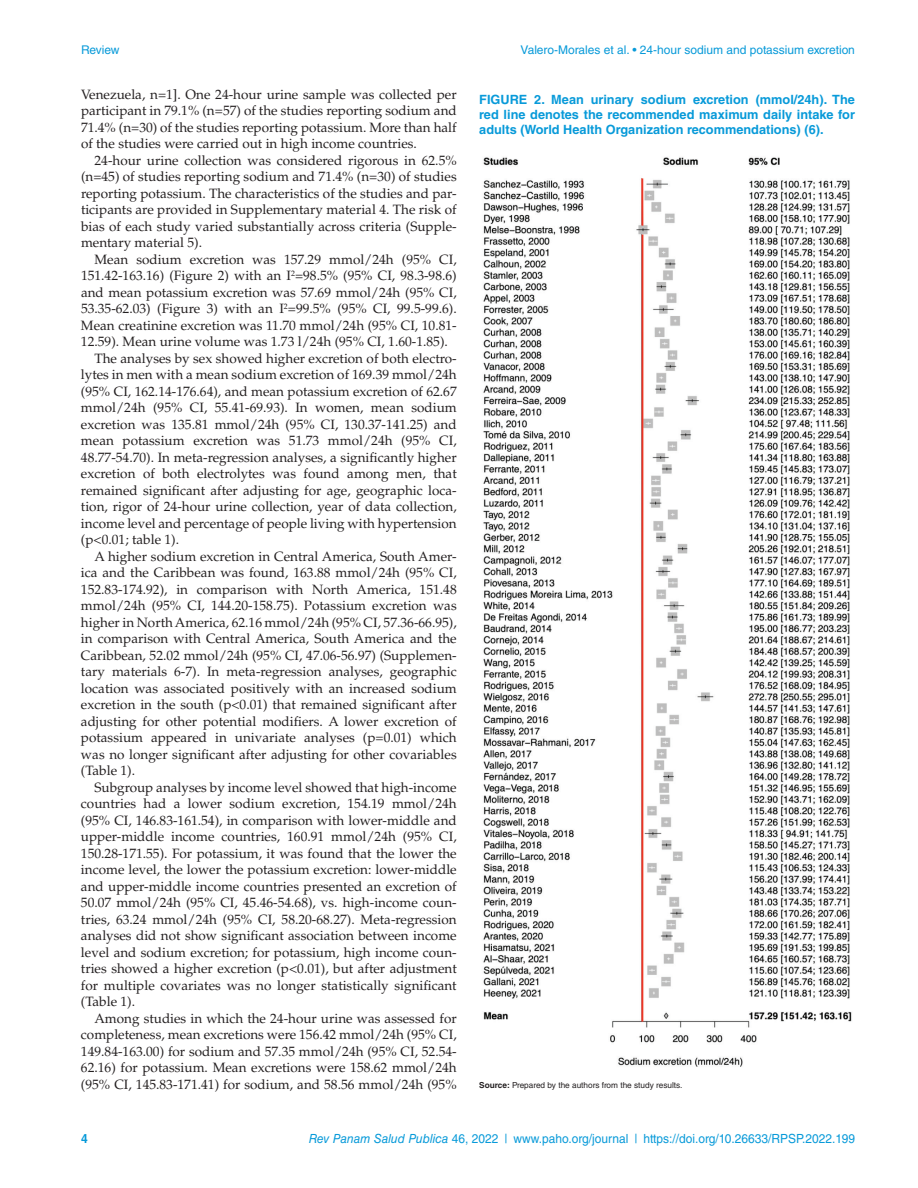
<style>
.page{position:relative;width:918px;height:1188px;background:#fff}
.page>*{position:absolute;margin:0;border:0;box-sizing:border-box;transform-origin:0 0}
.t1{font:13.5px/16.5px "Palatino LT Std";color:#231f20;text-align:justify}
.t2{font:700 12.75px/15px "Helvetica LT Std";color:#089ad9;text-align:justify}
.t3{font:12.6px "Helvetica LT Std";color:#089ad9;scale:.95 1}
.t4{font:700 12.6px "Helvetica LT Std";color:#089ad9;scale:.95 1}
.t5{font:12px "Helvetica LT Std";color:#089ad9}
.t6{font:8.25px "Helvetica LT Std";color:#231f20}
.s1{font-weight:700}
.s2{font-style:italic}
</style>
<div class="page">
<img style="left:483px;top:157px;width:369px;height:910px">
<p class="t5" style="left:81px;top:43px;width:40px">Review</p>
<p class="t5" style="left:521px;top:43px;width:336px">Valero-Morales et al. • 24-hour sodium and potassium excretion</p>
<p class="t1" style="left:81px;top:86px;width:377px">Venezuela, n=1]. One 24‐hour urine sample was collected per participant in 79.1% (n=57) of the studies reporting sodium and 71.4% (n=30) of the studies reporting potassium. More than half of the studies were carried out in high income countries.</p>
<p class="t1" style="left:81px;top:152px;width:377px;text-indent:14px">24-hour urine collection was considered rigorous in 62.5% (n=45) of studies reporting sodium and 71.4% (n=30) of studies reporting potassium. The characteristics of the studies and par&shy;ticipants are provided in Supplementary material 4. The risk of bias of each study varied substantially across criteria (Supple&shy;mentary material 5).</p>
<p class="t1" style="left:94px;top:251px;width:364px">Mean sodium excretion was 157.29 mmol/24h (95% CI,</p>
<p class="t1" style="left:81px;top:268px;width:377px">151.42-163.16) (Figure 2) with an I<sup>2</sup>=98.5% (95% CI, 98.3-98.6)</p>
<p class="t1" style="left:81px;top:284px;width:377px">and mean potassium excretion was 57.69 mmol/24h (95% CI,</p>
<p class="t1" style="left:81px;top:301px;width:377px">53.35-62.03) (Figure 3) with an I<sup>2</sup>=99.5% (95% CI, 99.5-99.6).</p>
<p class="t1" style="left:81px;top:317px;width:377px">Mean creatinine excretion was 11.70 mmol/24h (95% CI, 10.81-</p>
<p class="t1" style="left:81px;top:334px;width:368px">12.59). Mean urine volume was 1.73 l/24h (95% CI, 1.60-1.85).</p>
<p class="t1" style="left:94px;top:350px;width:364px">The analyses by sex showed higher excretion of both electro-</p>
<p class="t1" style="left:81px;top:367px;width:377px">lytes in men with a mean sodium excretion of 169.39 mmol/24h</p>
<p class="t1" style="left:81px;top:383px;width:377px">(95% CI, 162.14-176.64), and mean potassium excretion of 62.67</p>
<p class="t1" style="left:81px;top:400px;width:377px">mmol/24h (95% CI, 55.41-69.93). In women, mean sodium</p>
<p class="t1" style="left:81px;top:416px;width:377px">excretion was 135.81 mmol/24h (95% CI, 130.37-141.25) and</p>
<p class="t1" style="left:81px;top:433px;width:377px">mean potassium excretion was 51.73 mmol/24h (95% CI,</p>
<p class="t1" style="left:81px;top:449px;width:377px">48.77-54.70). In meta-regression analyses, a significantly higher</p>
<p class="t1" style="left:81px;top:466px;width:377px">excretion of both electrolytes was found among men, that</p>
<p class="t1" style="left:81px;top:482px;width:377px">remained significant after adjusting for age, geographic loca-</p>
<p class="t1" style="left:81px;top:499px;width:377px">tion, rigor of 24-hour urine collection, year of data collection,</p>
<p class="t1" style="left:81px;top:515px;width:377px">income level and percentage of people living with hypertension</p>
<p class="t1" style="left:81px;top:532px;width:100px">(p&lt;0.01; table 1).</p>
<p class="t1" style="left:94px;top:548px;width:364px">A higher sodium excretion in Central America, South Amer-</p>
<p class="t1" style="left:81px;top:565px;width:377px">ica and the Caribbean was found, 163.88 mmol/24h (95% CI,</p>
<p class="t1" style="left:81px;top:581px;width:377px">152.83-174.92), in comparison with North America, 151.48</p>
<p class="t1" style="left:81px;top:598px;width:377px">mmol/24h (95% CI, 144.20-158.75). Potassium excretion was</p>
<p class="t1" style="left:81px;top:614px;width:377px">higher in North America, 62.16 mmol/24h (95% CI, 57.36-66.95),</p>
<p class="t1" style="left:81px;top:631px;width:377px">in comparison with Central America, South America and the</p>
<p class="t1" style="left:81px;top:647px;width:377px">Caribbean, 52.02 mmol/24h (95% CI, 47.06-56.97) (Supplemen-</p>
<p class="t1" style="left:81px;top:664px;width:377px">tary materials 6-7). In meta-regression analyses, geographic</p>
<p class="t1" style="left:81px;top:680px;width:377px">location was associated positively with an increased sodium</p>
<p class="t1" style="left:81px;top:697px;width:377px">excretion in the south (p&lt;0.01) that remained significant after</p>
<p class="t1" style="left:81px;top:713px;width:377px">adjusting for other potential modifiers. A lower excretion of</p>
<p class="t1" style="left:81px;top:730px;width:377px">potassium appeared in univariate analyses (p=0.01) which</p>
<p class="t1" style="left:81px;top:746px;width:377px">was no longer significant after adjusting for other covariables</p>
<p class="t1" style="left:81px;top:763px;width:56px">(Table 1).</p>
<p class="t1" style="left:94px;top:779px;width:364px">Subgroup analyses by income level showed that high-income</p>
<p class="t1" style="left:81px;top:796px;width:377px">countries had a lower sodium excretion, 154.19 mmol/24h</p>
<p class="t1" style="left:81px;top:812px;width:377px">(95% CI, 146.83-161.54), in comparison with lower-middle and</p>
<p class="t1" style="left:81px;top:829px;width:377px">upper-middle income countries, 160.91 mmol/24h (95% CI,</p>
<p class="t1" style="left:81px;top:845px;width:377px">150.28-171.55). For potassium, it was found that the lower the</p>
<p class="t1" style="left:81px;top:862px;width:377px">income level, the lower the potassium excretion: lower-middle</p>
<p class="t1" style="left:81px;top:878px;width:377px">and upper-middle income countries presented an excretion of</p>
<p class="t1" style="left:81px;top:895px;width:377px">50.07 mmol/24h (95% CI, 45.46-54.68), vs. high-income coun-</p>
<p class="t1" style="left:81px;top:911px;width:377px">tries, 63.24 mmol/24h (95% CI, 58.20-68.27). Meta-regression</p>
<p class="t1" style="left:81px;top:928px;width:377px">analyses did not show significant association between income</p>
<p class="t1" style="left:81px;top:944px;width:377px">level and sodium excretion; for potassium, high income coun-</p>
<p class="t1" style="left:81px;top:961px;width:377px">tries showed a higher excretion (p&lt;0.01), but after adjustment</p>
<p class="t1" style="left:81px;top:977px;width:377px">for multiple covariates was no longer statistically significant</p>
<p class="t1" style="left:81px;top:994px;width:56px">(Table 1).</p>
<p class="t1" style="left:94px;top:1010px;width:364px">Among studies in which the 24-hour urine was assessed for</p>
<p class="t1" style="left:81px;top:1027px;width:377px">completeness, mean excretions were 156.42 mmol/24h (95% CI,</p>
<p class="t1" style="left:81px;top:1043px;width:377px">149.84-163.00) for sodium and 57.35 mmol/24h (95% CI, 52.54-</p>
<p class="t1" style="left:81px;top:1060px;width:377px">62.16) for potassium. Mean excretions were 158.62 mmol/24h</p>
<p class="t1" style="left:81px;top:1076px;width:377px">(95% CI, 145.83-171.41) for sodium, and 58.56 mmol/24h (95%</p>
<p class="t2" style="left:479px;top:92px;width:377px">FIGURE 2. Mean urinary sodium excretion (mmol/24h). The red line denotes the recommended maximum daily intake for adults (World Health Organization recommendations) (6).</p>
<p class="t6" style="left:479px;top:1080px;width:205px"><span class="s1">Source:</span> Prepared by the authors from the study results.</p>
<p class="t4" style="left:81px;top:1131px;width:9px">4</p>
<p class="t3" style="left:309px;top:1131px;width:576px"><span class="s2">Rev Panam Salud Publica</span> 46, 2022 | www.paho.org/journal | https://doi.org/10.26633/RPSP.2022.199</p>
</div>
